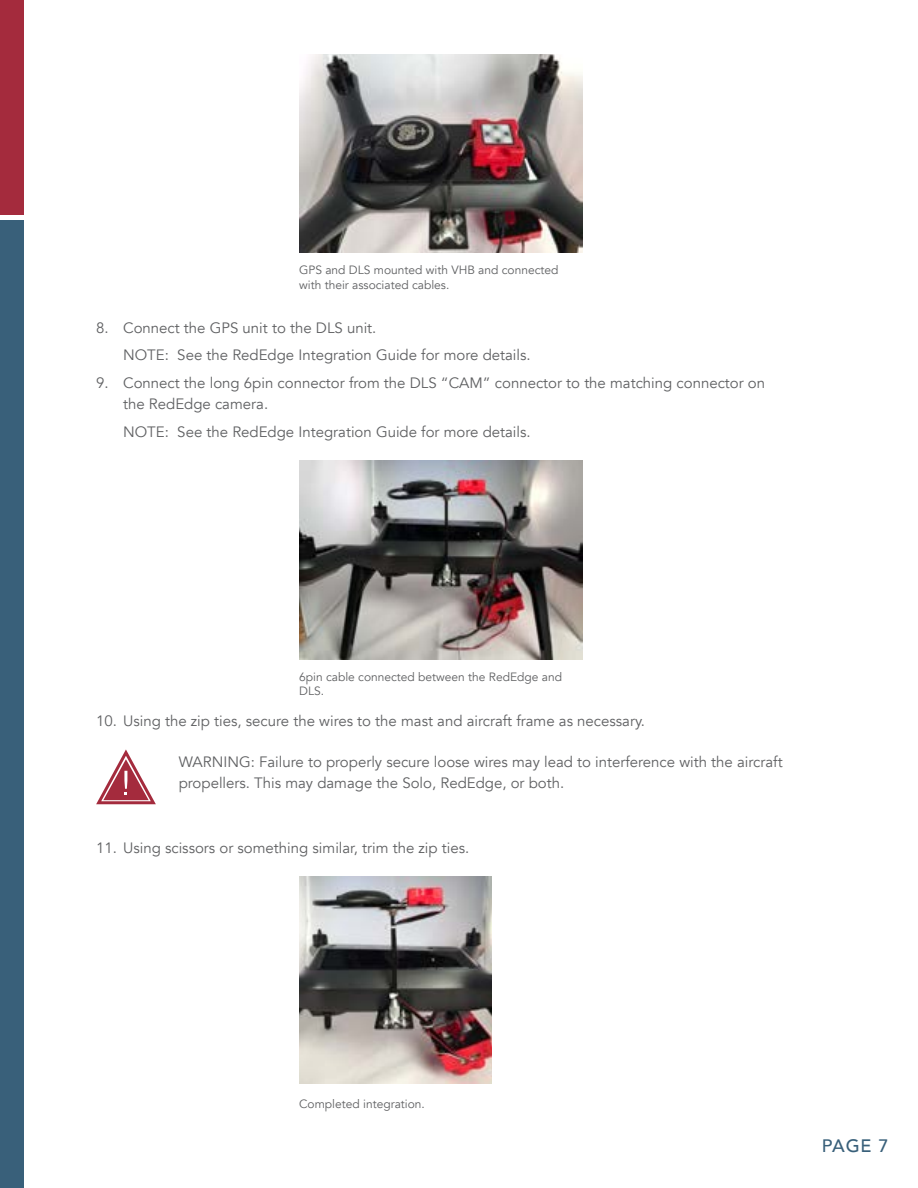
<style>
.page{position:relative;width:918px;height:1188px;background:#fff}
.page>*{position:absolute;margin:0;border:0;box-sizing:border-box;transform-origin:0 0}
.t1{font:500 18px "Avenir";color:#39607a}
.t2{font:15px/21px "Avenir";color:#5f6062}
.t3{font:12px/14.4px "Avenir";color:#5f6062}
</style>
<div class="page">
<div style="left:0;top:0;width:24px;height:215px;background:#a42b3d"></div>
<div style="left:0;top:220px;width:24px;height:968px;background:#39607a"></div>
<img style="left:299px;top:54px;width:284px;height:199px">
<img style="left:299px;top:461px;width:283px;height:198px">
<img style="left:299px;top:876px;width:192px;height:208px">
<svg style="left:96px;top:749px;width:60px;height:56px"></svg>
<p class="t3" style="left:299px;top:263px;width:261px">GPS and DLS mounted with VHB and connected with their associated cables.</p>
<p class="t2" style="left:123px;top:314px;width:409px;line-height:27.8px;text-indent:-27px">8. Connect the GPS unit to the DLS unit.<br>NOTE: See the RedEdge Integration Guide for more details.</p>
<p class="t2" style="left:123px;top:373px;width:644px;text-indent:-27px">9. Connect the long 6pin connector from the DLS “CAM” connector to the matching connector on the RedEdge camera.</p>
<p class="t2" style="left:123px;top:421px;width:409px">NOTE: See the RedEdge Integration Guide for more details.</p>
<p class="t3" style="left:299px;top:670px;width:264px">6pin cable connected between the RedEdge and<br>DLS.</p>
<p class="t2" style="left:96px;top:711px;width:550px">10. Using the zip ties, secure the wires to the mast and aircraft frame as necessary.</p>
<p class="t2" style="left:179px;top:752px;width:605px">WARNING: Failure to properly secure loose wires may lead to interference with the aircraft propellers. This may damage the Solo, RedEdge, or both.</p>
<p class="t2" style="left:96px;top:838px;width:375px">11. Using scissors or something similar, trim the zip ties.</p>
<p class="t3" style="left:299px;top:1097px;width:127px">Completed integration.</p>
<p class="t1" style="left:822px;top:1130px;width:68px">PAGE 7</p>
</div>
